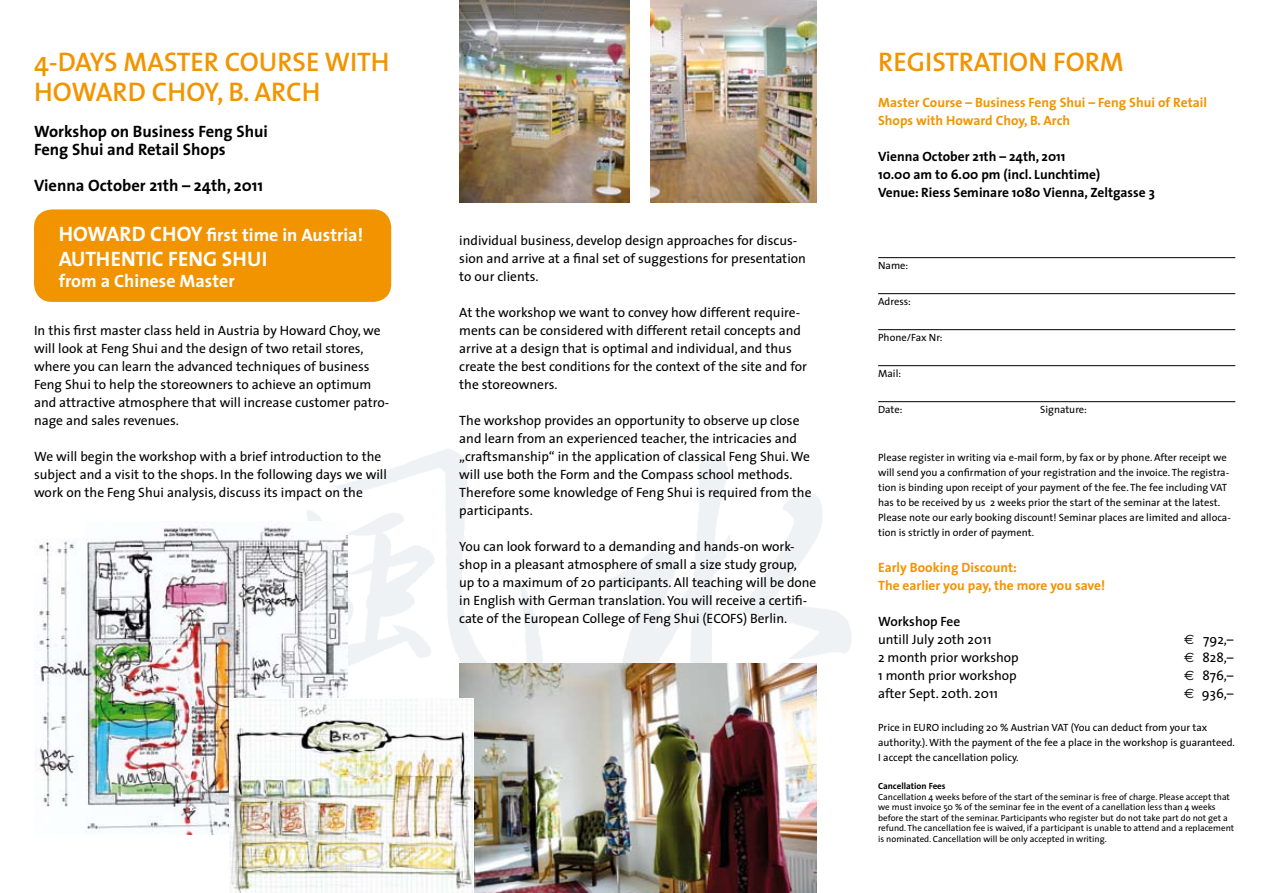
<style>
.page{position:relative;width:1263px;height:893px;background:#fff}
.page>*{position:absolute;margin:0;border:0;box-sizing:border-box;transform-origin:0 0}
.t1{font:600 27px/30px "The Sans";letter-spacing:-.005em;color:#f29400}
.t2{font:700 21px "The Sans";color:#fff}
.t3{font:700 18px "The Sans";color:#fff}
.t4{font:700 16.5px/18px "The Sans";color:#000}
.t5{font:13.5px/18px "The Sans";color:#000}
.t6{font:700 13.5px/18px "The Sans";color:#f29400}
.t7{font:700 13.5px/18px "The Sans";color:#000}
.t8{font:600 13.5px "The Sans";color:#000}
.t9{font:10.5px/15px "The Sans";color:#000}
.t10{font:9px/10.5px "The Sans";color:#000}
.t11{font:700 9px "The Sans";color:#000}
.s1{font-size:21px}
.s2{font-family:"Euro Sans"}
</style>
<div class="page">
<img style="left:307px;top:449px;width:544px;height:266px">
<hr style="left:878px;top:257px;width:357px;height:1px;background:#000">
<hr style="left:878px;top:293px;width:357px;height:1px;background:#000">
<hr style="left:878px;top:329px;width:357px;height:1px;background:#000">
<hr style="left:878px;top:365px;width:357px;height:1px;background:#000">
<hr style="left:878px;top:401px;width:357px;height:1px;background:#000">
<div style="left:34px;top:209px;width:357px;height:93px;background:#f29400;border-radius:18px"></div>
<img style="left:459px;top:0;width:170px;height:202px">
<img style="left:650px;top:0;width:166px;height:202px">
<img style="left:34px;top:522px;width:313px;height:313px">
<img style="left:459px;top:663px;width:357px;height:230px">
<img style="left:230px;top:699px;width:244px;height:194px">
<h1 class="t1" style="left:34px;top:46px;width:357px">4-DAYS MASTER COURSE WITH<br>H OWARD C HOY, B. ARCH</h1>
<p class="t4" style="left:34px;top:122px;width:235px">Workshop on Business Feng Shui<br>Feng Shui and Retail Shops</p>
<p class="t4" style="left:34px;top:176px;width:230px">Vienna October 21th – 24th, 2011</p>
<h2 class="t2" style="left:59px;top:216px;width:30px">Howard</h2>
<h3 class="t3" style="left:150px;top:219px;width:214px"><span class="s1">Choy</span> first time in Austria!</h3>
<h2 class="t2" style="left:59px;top:241px;width:39px">authentic</h2>
<h2 class="t2" style="left:168px;top:241px;width:98px">Feng Shui</h2>
<h3 class="t3" style="left:59px;top:266px;width:178px">from a Chinese Master</h3>
<p class="t5" style="left:34px;top:321px;width:357px">I n this first master class held in Austria by Howard Choy, we will look at Feng Shui and the design of two retail stores, where you can learn the advanced techniques of business Feng Shui to help the storeowners to achieve an optimum and attractive atmosphere that will increase customer patro&shy;nage and sales revenues.</p>
<p class="t5" style="left:34px;top:447px;width:354px">We will begin the workshop with a brief introduction to the subject and a visit to the shops. I n the following days we will work on the Feng Shui analysis, discuss its impact on the</p>
<p class="t5" style="left:459px;top:231px;width:348px">individual business, develop design approaches for discus&shy;sion and arrive at a final set of suggestions for presentation to our clients.</p>
<p class="t5" style="left:459px;top:303px;width:349px">At the workshop we want to convey how different require&shy;ments can be considered with different retail concepts and arrive at a design that is optimal and individual, and thus create the best conditions for the context of the site and for the storeowners.</p>
<p class="t5" style="left:459px;top:411px;width:354px">The workshop provides an opportunity to observe up close and learn from an experienced teacher, the intricacies and „craftsmanship“ in the application of classical Feng Shui. We will use both the Form and the Compass school methods.<br>Therefore some knowledge of Feng Shui is required from the participants.</p>
<p class="t5" style="left:459px;top:537px;width:359px">You can look forward to a demanding and hands-on work&shy;shop in a pleasant atmosphere of small a size study group,<br>up to a maximum of 20 participants. All teaching will be done in E nglish with German translation. You will receive a certifi&shy;cate of the E uropean College of Feng Shui (ECOFS) Berlin.</p>
<h1 class="t1" style="left:878px;top:46px;width:14px">REGI</h1>
<h1 class="t1" style="left:932px;top:46px;width:28px">STRATION</h1>
<h1 class="t1" style="left:1053px;top:46px;width:72px">FORM</h1>
<p class="t6" style="left:878px;top:93px;width:330px">Master Course – Business Feng Shui – Feng Shui of Retail<br>Shops with Howard Choy, B. Arch</p>
<p class="t7" style="left:878px;top:147px;width:278px">Vienna October 21th – 24th, 2011<br>10.00 am to 6.00 pm (incl. Lunchtime)<br>Venue: Riess Seminare 1080 Vienna, Zeltgasse 3</p>
<p class="t9" style="left:878px;top:257px;width:32px">Name:</p>
<p class="t9" style="left:878px;top:293px;width:34px">Adress:</p>
<p class="t9" style="left:878px;top:329px;width:66px">Phone/Fax N r:</p>
<p class="t9" style="left:878px;top:365px;width:24px">Mail:</p>
<p class="t9" style="left:878px;top:401px;width:26px">Date:</p>
<p class="t9" style="left:1040px;top:401px;width:48px">Signature:</p>
<p class="t9" style="left:878px;top:449px;width:354px">Please register in writing via e-mail form, by fax or by phone. After receipt we will send you a confirmation of your registration and the invoice. The registra&shy;tion is binding upon receipt of your payment of the fee. The fee including VAT has to be received by us 2 weeks prior the start of the seminar at the latest.<br>Please note our early booking discount! Seminar places are limited and alloca&shy;tion is strictly in order of payment.</p>
<p class="t6" style="left:878px;top:558px;width:229px">Early Booking Discount:<br>The earlier you pay, the more you save!</p>
<p class="t8" style="left:878px;top:610px;width:84px">WORKSHOP FEE</p>
<p class="t5" style="left:878px;top:630px;width:115px">untill July 20th 2011</p>
<p class="t5" style="left:1184px;top:630px;width:51px"><span class="s2">€</span> 792,–</p>
<p class="t5" style="left:878px;top:648px;width:142px">2 month prior workshop</p>
<p class="t5" style="left:1184px;top:648px;width:51px"><span class="s2">€</span> 828,–</p>
<p class="t5" style="left:878px;top:666px;width:140px">1 month prior workshop</p>
<p class="t5" style="left:1184px;top:666px;width:51px"><span class="s2">€</span> 876,–</p>
<p class="t5" style="left:878px;top:684px;width:121px">after Sept. 20th. 2011</p>
<p class="t5" style="left:1184px;top:684px;width:51px"><span class="s2">€</span> 936,–</p>
<p class="t9" style="left:878px;top:719px;width:358px">Price in EU RO including 20 % Austrian VAT (You can deduct from your tax authority.). With the payment of the fee a place in the workshop is guaranteed.<br>I accept the cancellation policy.</p>
<p class="t11" style="left:878px;top:779px;width:69px">Cancellation Fees</p>
<p class="t10" style="left:878px;top:791px;width:357px">Cancellation 4 weeks before of the start of the seminar is free of charge. Please accept that we must invoice 50 % of the seminar fee in the event of a canellation less than 4 weeks before the start of the seminar. Participants who register but do not take part do not get a refund. The cancellation fee is waived, if a participant is unable to attend and a replacement is nominated. Cancellation will be only accepted in writing.</p>
</div>
